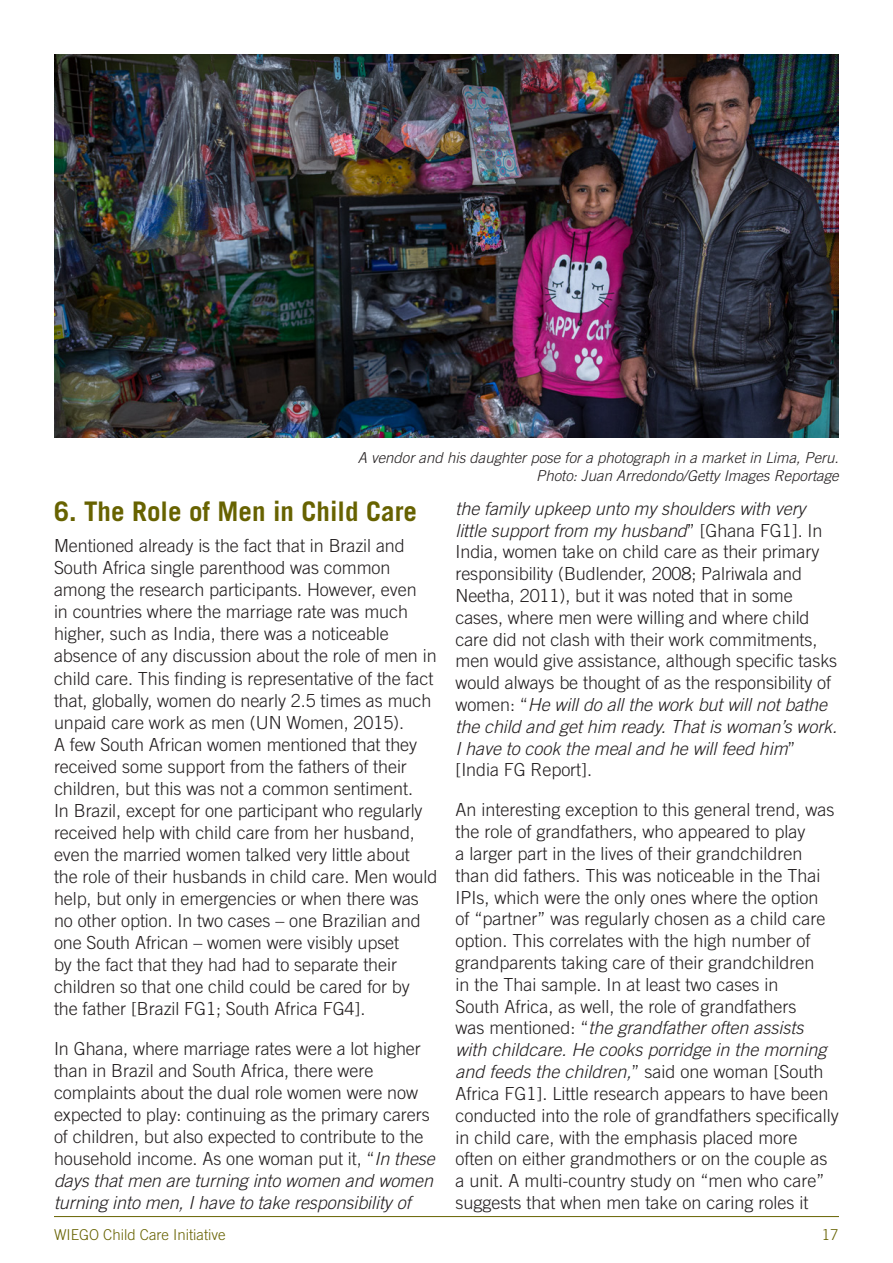
<style>
.page{position:relative;width:893px;height:1263px;background:#fff}
.page>*{position:absolute;margin:0;border:0;box-sizing:border-box;transform-origin:0 0}
.t1{font:700 27px "Trade Gothic";color:#676200}
.t2{font:300 18px/21.8px "Trade Gothic";letter-spacing:-.005em;color:#231f20}
.t3{font:italic 300 15px/18px "Trade Gothic";color:#231f20;text-align:right}
.t4{font:300 15px "Trade Gothic";color:#676200}
.s1{font-style:italic}
</style>
<div class="page">
<hr style="left:54px;top:1216px;width:785px;height:1px;background:#676200">
<img style="left:54px;top:54px;width:785px;height:383px">
<p class="t3" style="left:358px;top:449px;width:482px">A vendor and his daughter pose for a photograph in a market in Lima, Peru.<br>Photo: Juan Arredondo/Getty Images Reportage</p>
<h1 class="t1" style="left:54px;top:501px;width:365px">6. The Role of Men in Child Care</h1>
<p class="t2" style="left:54px;top:536px;width:385px">Mentioned already is the fact that in Brazil and South Africa single parenthood was common among the research participants. However, even<br>in countries where the marriage rate was much higher, such as India, there was a noticeable absence of any discussion about the role of men in child care. This finding is representative of the fact that, globally, women do nearly 2.5 times as much unpaid care work as men (UN Women, 2015).<br>A few South African women mentioned that they received some support from the fathers of their children, but this was not a common sentiment.<br>In Brazil, except for one participant who regularly received help with child care from her husband, even the married women talked very little about the role of their husbands in child care. Men would help, but only in emergencies or when there was no other option. In two cases – one Brazilian and one South African – women were visibly upset<br>by the fact that they had had to separate their children so that one child could be cared for by the father [Brazil FG1; South Africa FG4].</p>
<p class="t2" style="left:54px;top:1038px;width:382px">In Ghana, where marriage rates were a lot higher than in Brazil and South Africa, there were complaints about the dual role women were now expected to play: continuing as the primary carers of children, but also expected to contribute to the household income. As one woman put it, “<span class="s1">In these days that men are turning into women and women turning into men, I have to take responsibility of</span></p>
<p class="t2" style="left:455px;top:498px;width:383px"><span class="s1">the family upkeep unto my shoulders with very little support from my husband</span>” [Ghana FG1]. In India, women take on child care as their primary responsibility (Budlender, 2008; Palriwala and Neetha, 2011), but it was noted that in some cases, where men were willing and where child care did not clash with their work commitments, men would give assistance, although specific tasks would always be thought of as the responsibility of women: “<span class="s1">He will do all the work but will not bathe the child and get him ready. That is woman’s work.<br>I have to cook the meal and he will feed him</span>” [India FG Report].</p>
<p class="t2" style="left:455px;top:800px;width:385px">An interesting exception to this general trend, was the role of grandfathers, who appeared to play<br>a larger part in the lives of their grandchildren than did fathers. This was noticeable in the Thai IPIs, which were the only ones where the option<br>of “partner” was regularly chosen as a child care option. This correlates with the high number of grandparents taking care of their grandchildren<br>in the Thai sample. In at least two cases in<br>South Africa, as well, the role of grandfathers<br>was mentioned: “<span class="s1">the grandfather often assists with childcare. He cooks porridge in the morning and feeds the children,</span>” said one woman [South Africa FG1]. Little research appears to have been conducted into the role of grandfathers specifically in child care, with the emphasis placed more often on either grandmothers or on the couple as a unit. A multi-country study on “men who care” suggests that when men take on caring roles it</p>
<p class="t4" style="left:54px;top:1228px;width:173px">WIEGO Child Care Initiative</p>
<p class="t4" style="left:822px;top:1228px;width:18px">17</p>
</div>
